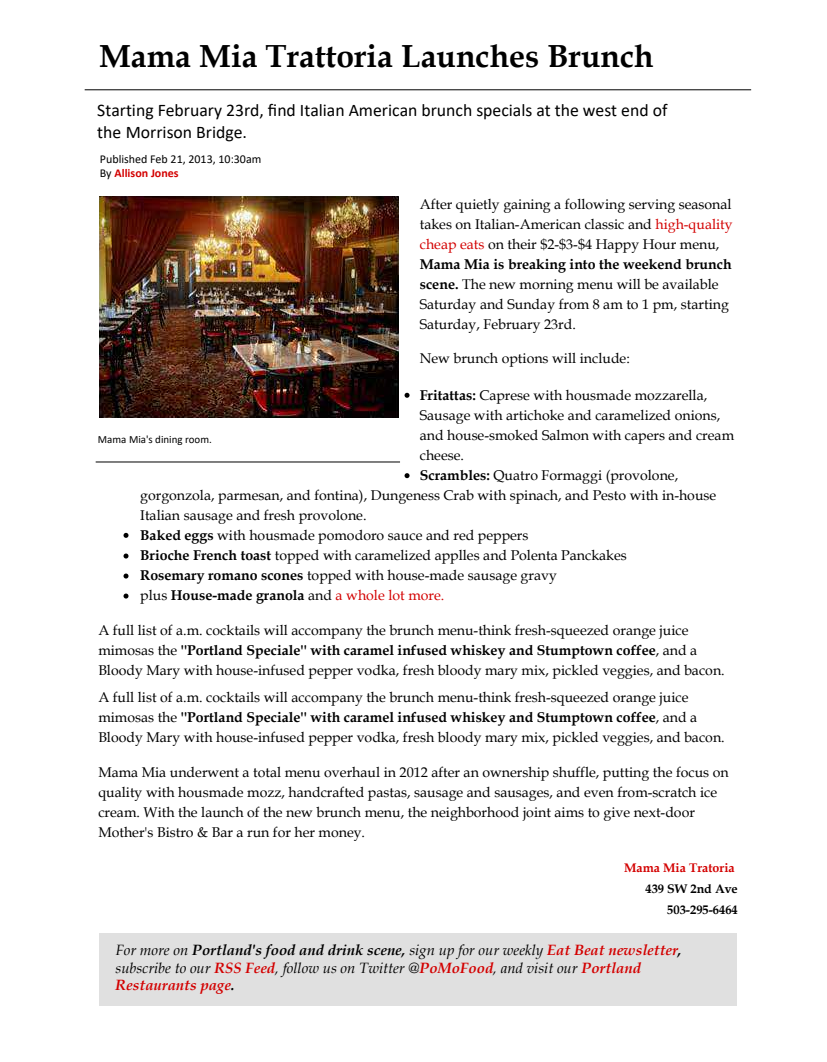
<style>
.page{position:relative;width:827px;height:1062px;background:#fff}
.page>*{position:absolute;margin:0;border:0;box-sizing:border-box;transform-origin:0 0}
.t1{font:700 31.9px "Book Antiqua";color:#000}
.t2{font:17.7px/21.9px "Calibri";color:#000}
.t3{font:italic 14.9px/17.4px "Book Antiqua";color:#000}
.t4{font:14.1px/20px "Book Antiqua";color:#000}
.t5{font:700 12.4px/20.7px "Book Antiqua";color:#000;text-align:right}
.t6{font:12px/14.4px "Calibri";color:#000}
.t7{font:10.9px "Calibri";color:#000}
.s1{font-weight:700;color:#d30000}
.s2{color:#d30000}
.s3{font-weight:700}
</style>
<div class="page">
<div style="left:100px;top:933px;width:637px;height:72px;background:#e0e0e0"></div>
<hr style="left:96px;top:461px;width:304px;height:1px;background:#000">
<hr style="left:85px;top:89px;width:666px;height:1px;background:#000">
<svg style="left:404px;top:393px;width:6px;height:5px"></svg>
<svg style="left:404px;top:473px;width:6px;height:5px"></svg>
<svg style="left:124px;top:533px;width:4px;height:5px"></svg>
<svg style="left:124px;top:553px;width:4px;height:5px"></svg>
<svg style="left:124px;top:573px;width:4px;height:5px"></svg>
<svg style="left:124px;top:593px;width:4px;height:5px"></svg>
<img style="left:99px;top:196px;width:300px;height:222px">
<h1 class="t1" style="left:99px;top:35px;width:556px">Mama Mia Trattoria Launches Brunch</h1>
<p class="t2" style="left:97px;top:99px;width:572px">Starting February 23rd, find Italian American brunch specials at the west end of the Morrison Bridge.</p>
<p class="t6" style="left:100px;top:151px;width:163px">Published Feb 21, 2013, 10:30am<br>By <span class="s1">Allison Jones</span></p>
<p class="t4" style="left:420px;top:194px;width:314px">After quietly gaining a following serving seasonal takes on Italian-American classic and <span class="s2">high-quality cheap eats</span> on their $2-$3-$4 Happy Hour menu, <span class="s3">Mama Mia is breaking into the weekend brunch scene.</span> The new morning menu will be available Saturday and Sunday from 8 am to 1 pm, starting Saturday, February 23rd.</p>
<p class="t4" style="left:420px;top:348px;width:212px">New brunch options will include:</p>
<p class="t4" style="left:420px;top:385px;width:316px"><span class="s3">Fritattas:</span> Caprese with housmade mozzarella, Sausage with artichoke and caramelized onions, and house-smoked Salmon with capers and cream cheese.</p>
<p class="t4" style="left:140px;top:465px;width:578px;text-indent:279px"><span class="s3">Scrambles:</span> Quatro Formaggi (provolone, gorgonzola, parmesan, and fontina), Dungeness Crab with spinach, and Pesto with in-house Italian sausage and fresh provolone.<br><span class="s3">Baked eggs</span> with housmade pomodoro sauce and red peppers<br><span class="s3">Brioche French toast</span> topped with caramelized applles and Polenta Panckakes<br><span class="s3">Rosemary romano scones</span> topped with house-made sausage gravy<br>plus <span class="s3">House-made granola</span> and <span class="s2">a whole lot more.</span></p>
<p class="t4" style="left:98px;top:620px;width:628px">A full list of a.m. cocktails will accompany the brunch menu-think fresh-squeezed orange juice mimosas the <span class="s3">''Portland Speciale'' with caramel infused whiskey and Stumptown coffee</span>, and a<br>Bloody Mary with house-infused pepper vodka, fresh bloody mary mix, pickled veggies, and bacon.</p>
<p class="t4" style="left:98px;top:687px;width:628px">A full list of a.m. cocktails will accompany the brunch menu-think fresh-squeezed orange juice mimosas the <span class="s3">''Portland Speciale'' with caramel infused whiskey and Stumptown coffee</span>, and a<br>Bloody Mary with house-infused pepper vodka, fresh bloody mary mix, pickled veggies, and bacon.</p>
<p class="t4" style="left:98px;top:761px;width:632px">Mama Mia underwent a total menu overhaul in 2012 after an ownership shuffle, putting the focus on quality with housmade mozz, handcrafted pastas, sausage and sausages, and even from-scratch ice cream. With the launch of the new brunch menu, the neighborhood joint aims to give next-door Mother's Bistro &amp; Bar a run for her money.</p>
<p class="t5" style="left:624px;top:857px;width:115px"><span class="s2">Mama Mia Tratoria<br></span>439 SW 2nd Ave<br>503-295-6464</p>
<p class="t3" style="left:116px;top:941px;width:567px">For more on <span class="s3">Portland's food and drink scene,</span> sign up for our weekly <span class="s1">Eat Beat newsletter</span><span class="s3">, </span>subscribe to our <span class="s1">RSS Feed</span>, follow us on Twitter @<span class="s1">PoMoFood</span>, and visit our <span class="s1">Portland<br>Restaurants page</span><span class="s3">.</span></p>
<p class="t7" style="left:98px;top:432px;width:115px">Mama Mia's dining room.</p>
</div>
